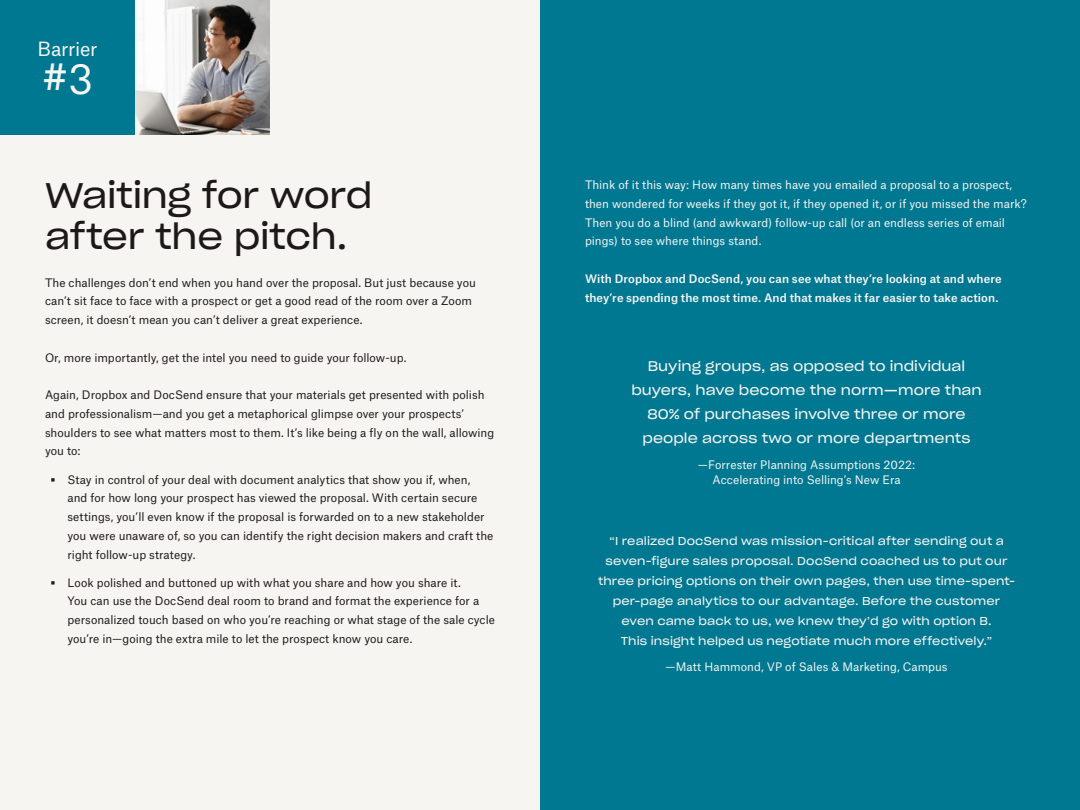
<style>
.page{position:relative;width:1080px;height:810px;background:#f7f5f2}
.page>*{position:absolute;margin:0;border:0;box-sizing:border-box;transform-origin:0 0}
.Section_Number{font:40px "Atlas Grotesk";color:#f7f5f2}
.Headline_Graphite{font:35px/41.2px "Sharp Grotesk Book 22";letter-spacing:-.01em;color:#1e1919}
.Section_Number_Prehe{font:18.75px "Atlas Grotesk";letter-spacing:-.015em;color:#f7f5f2}
.Sidebar{font:13.75px/23.8px "Sharp Grotesk Book 22";color:#f7f5f2;text-align:center}
.Body{font:11.25px/18.8px "Atlas Grotesk";color:#1e1919}
.Sidebar-2{font:11.25px/20px "Sharp Grotesk Book 22";letter-spacing:.01em;color:#f7f5f2;text-align:center}
.Body-2{font:11.25px/18.8px "Atlas Grotesk";color:#f7f5f2}
.Body_Medium{font:500 11.25px/18.8px "Atlas Grotesk";letter-spacing:.01em;color:#f7f5f2}
.Quote_Attribution{font:11.25px/15px "Atlas Grotesk";color:#f7f5f2;text-align:center}
</style>
<div class="page">
<div style="left:540px;top:0;width:540px;height:810px;background:#007891"></div>
<img style="left:135px;top:0;width:135px;height:135px">
<div style="left:0;top:0;width:135px;height:135px;background:#007891"></div>
<h3 class="Section_Number_Prehe" style="left:38px;top:34px;width:62px">Barrier</h3>
<h4 class="Section_Number" style="left:42px;top:46px;width:53px">#3</h4>
<h2 class="Headline_Graphite" style="left:45px;top:173px;width:329px">Waiting for word after the pitch.</h2>
<p class="Body" style="left:45px;top:272px;width:432px">The challenges don’t end when you hand over the proposal. But just because you can’t sit face to face with a prospect or get a good read of the room over a Zoom screen, it doesn’t mean you can’t deliver a great experience.</p>
<p class="Body" style="left:45px;top:347px;width:363px">Or, more importantly, get the intel you need to guide your follow-up.</p>
<p class="Body" style="left:45px;top:384px;width:451px">Again, Dropbox and DocSend ensure that your materials get presented with polish and professionalism—and you get a metaphorical glimpse over your prospects’ shoulders to see what matters most to them. It’s like being a fly on the wall, allowing you to:</p>
<p class="Body" style="left:68px;top:469px;width:428px">Stay in control of your deal with document analytics that show you if, when,<br>and for how long your prospect has viewed the proposal. With certain secure settings, you’ll even know if the proposal is forwarded on to a new stakeholder you were unaware of, so you can identify the right decision makers and craft the right follow-up strategy.</p>
<p class="Body" style="left:68px;top:572px;width:429px">Look polished and buttoned up with what you share and how you share it.<br>You can use the DocSend deal room to brand and format the experience for a personalized touch based on who you’re reaching or what stage of the sale cycle you’re in—going the extra mile to let the prospect know you care.</p>
<p class="Body-2" style="left:585px;top:174px;width:444px">Think of it this way: How many times have you emailed a proposal to a prospect, then wondered for weeks if they got it, if they opened it, or if you missed the mark?<br>Then you do a blind (and awkward) follow-up call (or an endless series of email pings) to see where things stand.</p>
<p class="Body_Medium" style="left:585px;top:268px;width:418px">With Dropbox and DocSend, you can see what they’re looking at and where they’re spending the most time. And that makes it far easier to take action.</p>
<p class="Sidebar" style="left:631px;top:354px;width:352px">Buying groups, as opposed to individual buyers, have become the norm—more than 80% of purchases involve three or more people across two or more departments</p>
<p class="Quote_Attribution" style="left:698px;top:456px;width:219px">—Forrester Planning Assumptions 2022:<br>Accelerating into Selling’s New Era</p>
<p class="Sidebar-2" style="left:598px;top:530px;width:419px">“I realized DocSend was mission-critical after sending out a seven-figure sales proposal. DocSend coached us to put our three pricing options on their own pages, then use time-spent&shy;per-page analytics to our advantage. Before the customer even came back to us, we knew they’d go with option B.<br>This insight helped us negotiate much more effectively.”</p>
<p class="Quote_Attribution" style="left:666px;top:658px;width:284px">—Matt Hammond, VP of Sales &amp; Marketing, Campus</p>
</div>
